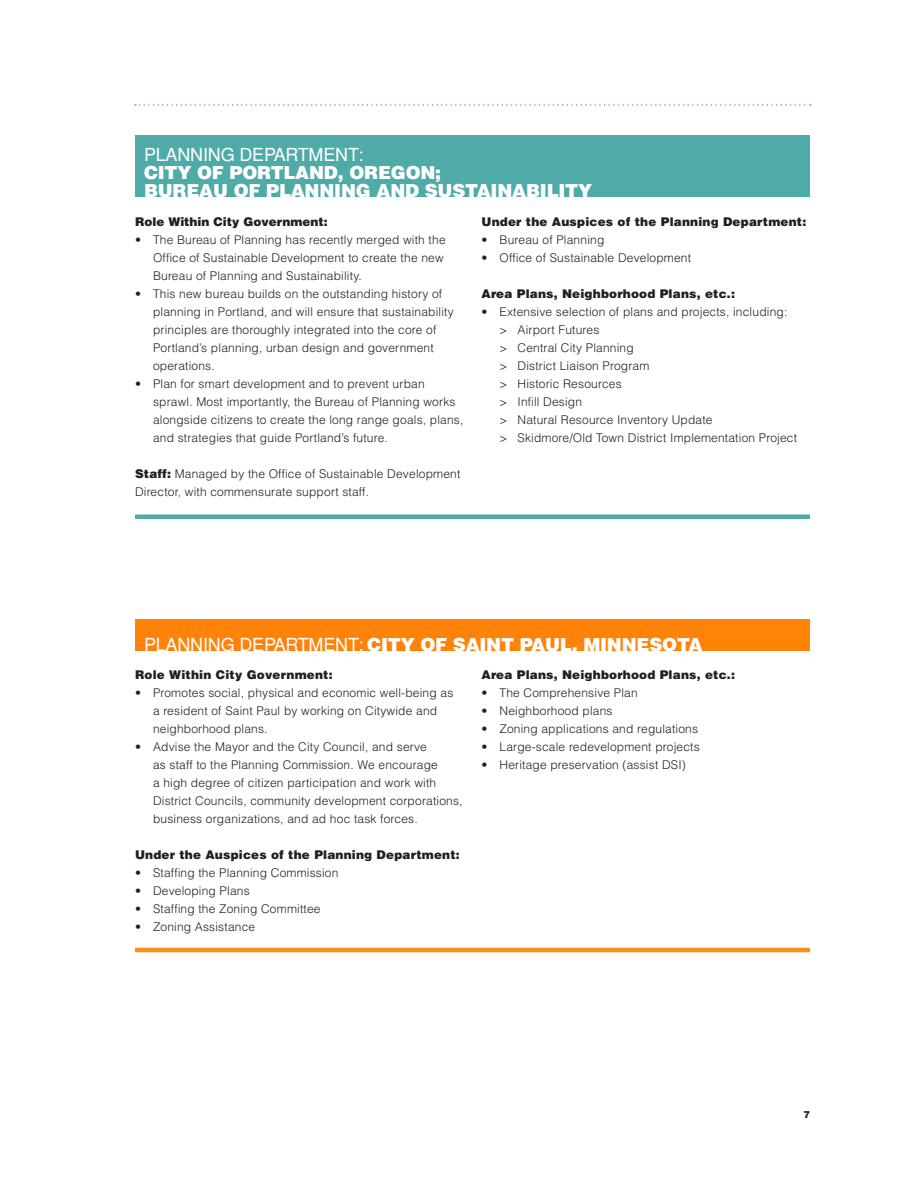
<style>
.page{position:relative;width:918px;height:1188px;background:#fff}
.page>*{position:absolute;margin:0;border:0;box-sizing:border-box;transform-origin:0 0}
.Text{font:900 18px/18px "Helvetica";letter-spacing:-.01em;color:#fff}
.Text-2{font:300 12px/18px "Helvetica";letter-spacing:.015em;color:#231f20}
.Text-3{font:900 12px "Helvetica";letter-spacing:.015em;color:#231f20}
.t1{font:900 9.75px "Helvetica";color:#231f20}
.s1{font-weight:400}
.s2{font-weight:900}
</style>
<div class="page">
<svg style="left:135px;top:104px;width:676px;height:2px"></svg>
<div style="left:135px;top:135px;width:675px;height:62px;background:#4faba7"></div>
<div style="left:135px;top:514px;width:675px;height:5px;background:#4faba7"></div>
<div style="left:135px;top:619px;width:675px;height:32px;background:#ff8308"></div>
<hr style="left:135px;top:948px;width:675px;height:4px;background:#fd8e18">
<p class="Text" style="left:144px;top:145px;width:450px"><span class="s1">PLANNING DEPARTMENT:<br></span>CITY OF PORTLAND, OREGON;<br>BUREAU OF PLANNING AND SUSTAINABILITY</p>
<p class="Text-3" style="left:135px;top:214px;width:194px">Role Within City Government:</p>
<p class="Text-2" style="left:153px;top:230px;width:294px;text-indent:-18px">• The Bureau of Planning has recently merged with the<br>Office of Sustainable Development to create the new<br>Bureau of Planning and Sustainability.</p>
<p class="Text-2" style="left:153px;top:284px;width:302px;text-indent:-18px">• This new bureau builds on the outstanding history of planning in Portland, and will ensure that sustainability principles are thoroughly integrated into the core of Portland’s planning, urban design and government operations.</p>
<p class="Text-2" style="left:153px;top:374px;width:312px;text-indent:-18px">• Plan for smart development and to prevent urban sprawl. Most importantly, the Bureau of Planning works alongside citizens to create the long range goals, plans, and strategies that guide Portland’s future.</p>
<p class="Text-2" style="left:135px;top:464px;width:327px"><span class="s2">Staff:</span> Managed by the Office of Sustainable Development<br>Director, with commensurate support staff.</p>
<p class="Text-3" style="left:482px;top:214px;width:326px">Under the Auspices of the Planning Department:</p>
<p class="Text-2" style="left:482px;top:230px;width:124px">• Bureau of Planning</p>
<p class="Text-2" style="left:482px;top:248px;width:211px">• Office of Sustainable Development</p>
<p class="Text-3" style="left:482px;top:286px;width:255px">Area Plans, Neighborhood Plans, etc.:</p>
<p class="Text-2" style="left:482px;top:302px;width:307px">• Extensive selection of plans and projects, including:</p>
<p class="Text-2" style="left:500px;top:320px;width:101px">&gt; Airport Futures</p>
<p class="Text-2" style="left:500px;top:338px;width:136px">&gt; Central City Planning</p>
<p class="Text-2" style="left:500px;top:356px;width:151px">&gt; District Liaison Program</p>
<p class="Text-2" style="left:500px;top:374px;width:124px">&gt; Historic Resources</p>
<p class="Text-2" style="left:500px;top:392px;width:84px">&gt; Infill Design</p>
<p class="Text-2" style="left:500px;top:410px;width:215px">&gt; Natural Resource Inventory Update</p>
<p class="Text-2" style="left:500px;top:428px;width:299px">&gt; Skidmore/Old Town District Implementation Project</p>
<p class="Text" style="left:144px;top:635px;width:560px"><span class="s1">PLANNING DEPARTMENT:</span> CITY OF SAINT PAUL, MINNESOTA</p>
<p class="Text-3" style="left:135px;top:667px;width:199px">Role Within City Government:</p>
<p class="Text-2" style="left:153px;top:683px;width:302px;text-indent:-18px">• Promotes social, physical and economic well-being as a resident of Saint Paul by working on Citywide and neighborhood plans.</p>
<p class="Text-2" style="left:153px;top:737px;width:311px;text-indent:-18px">• Advise the Mayor and the City Council, and serve<br>as staff to the Planning Commission. We encourage<br>a high degree of citizen participation and work with District Councils, community development corporations, business organizations, and ad hoc task forces.</p>
<p class="Text-3" style="left:135px;top:847px;width:326px">Under the Auspices of the Planning Department:</p>
<p class="Text-2" style="left:135px;top:863px;width:205px">• Staffing the Planning Commission</p>
<p class="Text-2" style="left:135px;top:881px;width:116px">• Developing Plans</p>
<p class="Text-2" style="left:135px;top:899px;width:187px">• Staffing the Zoning Committee</p>
<p class="Text-2" style="left:135px;top:917px;width:122px">• Zoning Assistance</p>
<p class="Text-3" style="left:482px;top:667px;width:255px">Area Plans, Neighborhood Plans, etc.:</p>
<p class="Text-2" style="left:482px;top:683px;width:158px">• The Comprehensive Plan</p>
<p class="Text-2" style="left:482px;top:701px;width:133px">• Neighborhood plans</p>
<p class="Text-2" style="left:482px;top:719px;width:218px">• Zoning applications and regulations</p>
<p class="Text-2" style="left:482px;top:737px;width:220px">• Large-scale redevelopment projects</p>
<p class="Text-2" style="left:482px;top:755px;width:206px">• Heritage preservation (assist DSI)</p>
<p class="t1" style="left:803px;top:1108px;width:8px">7</p>
</div>
